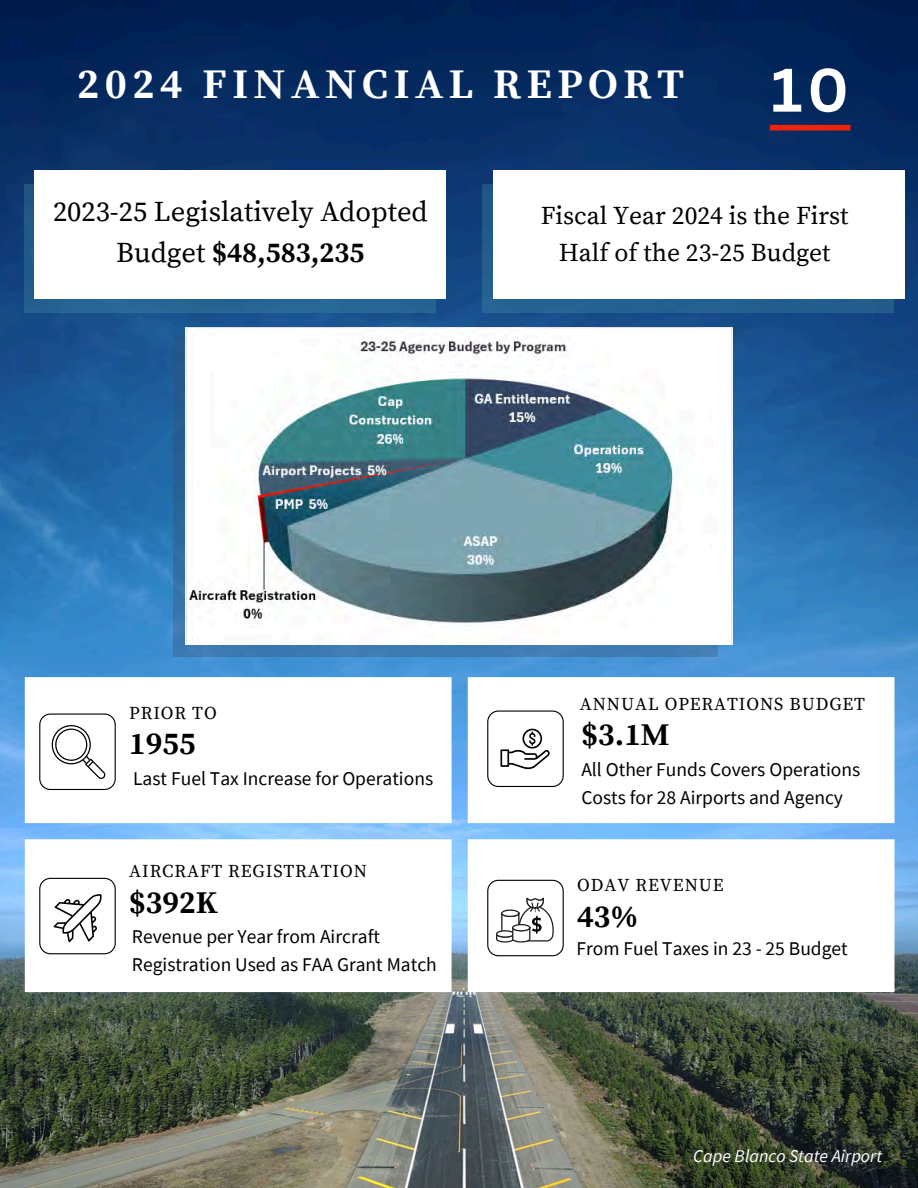
<style>
.page{position:relative;width:918px;height:1188px;background:#fff}
.page>*{position:absolute;margin:0;border:0;box-sizing:border-box;transform-origin:0 0}
.t1{font:700 60px "Canva Sans";color:#fff}
.t2{font:700 42px "Source Serif Pro";letter-spacing:.13em;color:#fff}
.t3{font:700 31.5px "Source Serif Pro";color:#000}
.t4{font:28.5px/40.5px "Source Serif Pro";color:#000;text-align:center}
.t5{font:25.5px/37.2px "Source Serif Pro";color:#000;text-align:center}
.t6{font:19.5px/28.2px "Source Sans Pro";color:#000}
.t7{font:18px "Source Serif Pro";letter-spacing:.05em;color:#000}
.t8{font:italic 18px "Source Sans Pro";color:#fff}
.s1{font-weight:700}
</style>
<div class="page">
<img style="left:0;top:0;width:918px;height:1188px">
<div style="left:770px;top:125px;width:80px;height:6px;background:#f2210a"></div>
<svg style="left:24px;top:184px;width:412px;height:128px;background:#286593"></svg>
<div style="left:35px;top:171px;width:411px;height:128px;background:#fff"></div>
<div style="left:482px;top:184px;width:412px;height:128px;background:#235e90"></div>
<div style="left:493px;top:171px;width:411px;height:128px;background:#fff"></div>
<div style="left:173px;top:335px;width:544px;height:322px;background:linear-gradient(to bottom,#1f5185,#3a7bb2)"></div>
<svg style="left:25px;top:677px;width:870px;height:315px"></svg>
<svg style="left:487px;top:711px;width:77px;height:76px"></svg>
<svg style="left:39px;top:878px;width:77px;height:76px"></svg>
<svg style="left:39px;top:714px;width:77px;height:76px"></svg>
<svg style="left:487px;top:880px;width:77px;height:76px"></svg>
<img style="left:185px;top:328px;width:548px;height:317px">
<p class="t2" style="left:77px;top:60px;width:608px">2024 FINANCIAL REPORT</p>
<h1 class="t1" style="left:771px;top:48px;width:79px">10</h1>
<p class="t4" style="left:53px;top:193px;width:376px">2023-25 Legislatively Adopted<br>Budget <span class="s1">$48,583,235</span></p>
<p class="t5" style="left:541px;top:198px;width:309px">Fiscal Year 2024 is the First<br>Half of the 23-25 Budget</p>
<h2 class="t7" style="left:129px;top:702px;width:89px">PRIOR TO</h2>
<h6 class="t3" style="left:129px;top:725px;width:68px">1955</h6>
<p class="t6" style="left:133px;top:764px;width:302px">Last Fuel Tax Increase for Operations</p>
<p class="t7" style="left:129px;top:860px;width:239px">AIRCRAFT REGISTRATION</p>
<p class="t3" style="left:129px;top:884px;width:90px">$392K</p>
<h5 class="t6" style="left:132px;top:922px;width:306px">Revenue per Year from Aircraft<br>Registration Used as FAA Grant Match</h5>
<h3 class="t7" style="left:580px;top:693px;width:287px">ANNUAL OPERATIONS BUDGET</h3>
<h6 class="t3" style="left:582px;top:716px;width:90px">$3.1M</h6>
<p class="t6" style="left:581px;top:754px;width:280px">All Other Funds Covers Operations<br>Costs for 28 Airports and Agency</p>
<p class="t7" style="left:577px;top:875px;width:148px">ODAV REVENUE</p>
<p class="t3" style="left:577px;top:898px;width:62px">43%</p>
<h6 class="t6" style="left:577px;top:934px;width:273px">From Fuel Taxes in 23 - 25 Budget</h6>
<h4 class="t8" style="left:693px;top:1144px;width:191px">Cape Blanco State Airport</h4>
</div>
